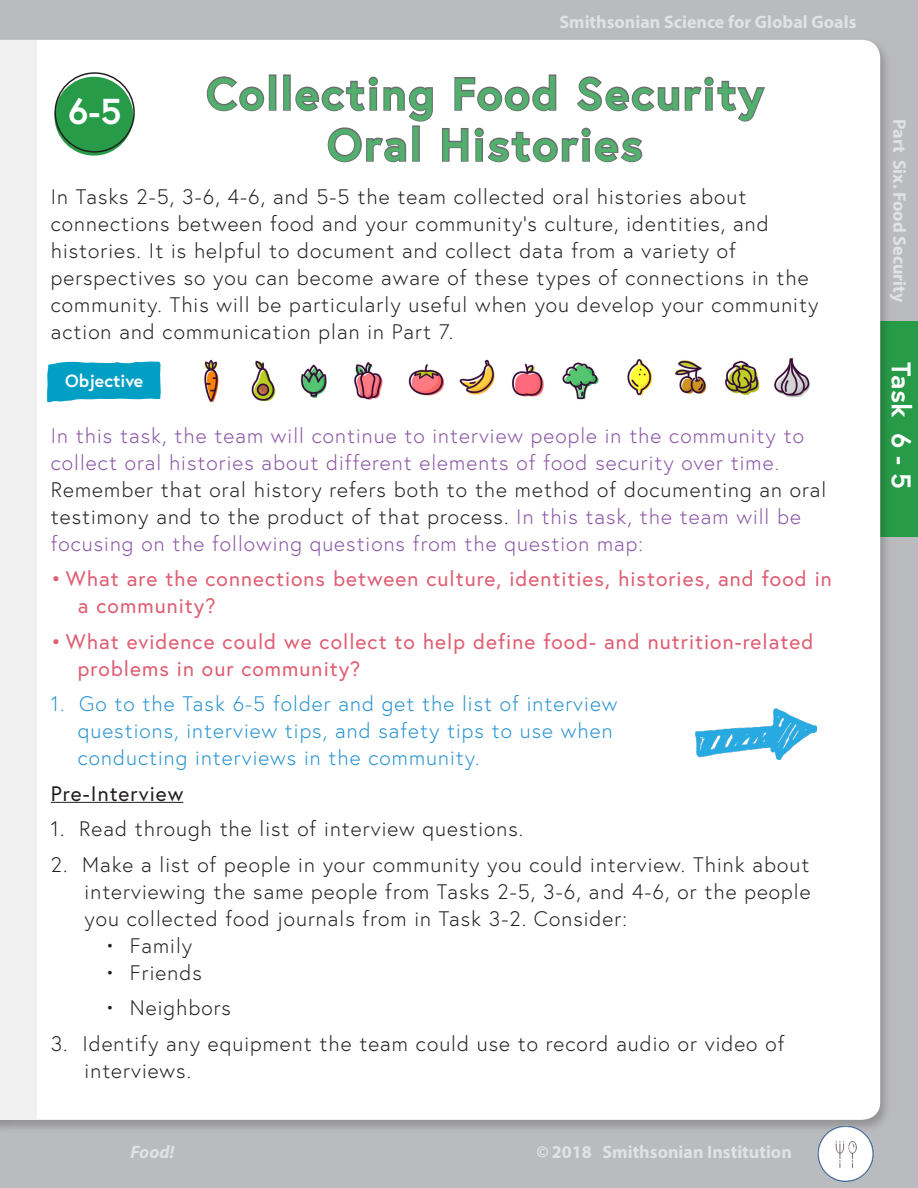
<style>
.page{position:relative;width:918px;height:1188px;background:#babbbe}
.page>*{position:absolute;margin:0;border:0;box-sizing:border-box;transform-origin:0 0}
.SECTION_pull_out_quo{font:700 45px/51px "Europa";letter-spacing:.05em;color:#52af6d;text-align:center}
.t1{font:700 36px "Europa";color:#fff}
.t2{font:700 27px "Europa";color:#fff}
.SECTION_pull_out_quo-2{font:300 21px/27px "Europa";letter-spacing:.05em;color:#231f20}
.SECTION_pull_out_quo-3{font:300 21px/27px "Europa";letter-spacing:.05em;color:#8a53a5}
.t3{font:21px/27px "Europa";letter-spacing:.05em;color:#df5e73}
.t4{font:300 21px/27px "Europa";letter-spacing:.05em;color:#2692ce}
.SECTION_pull_out_quo-4{font:21px "Europa";letter-spacing:.05em;color:#231f20}
.t5{font:700 18px "Myriad Pro";color:#e1e2e4}
.t6{font:italic 700 18px "Myriad Pro";color:#e1e2e4}
.t7{font:700 17.7px "Europa";color:#fff}
.s1{color:#231f20}
.s2{font-style:italic}
</style>
<div class="page">
<div style="left:871px;top:321px;width:47px;height:216px;background:#279b48"></div>
<div style="left:0;top:37px;width:892px;height:1097px;background:#231f20;opacity:.25"></div>
<div style="left:36px;top:40px;width:844px;height:1080px;background:#fff"></div>
<div style="left:0;top:40px;width:36px;height:1080px;background:#f0f0f1"></div>
<img style="left:797px;top:1118px;width:95px;height:64px">
<div style="left:54px;top:77px;width:79px;height:79px;background:#279b48;border-radius:50%"></div>
<div style="left:54px;top:72px;width:81px;height:81px;border:2px solid #231f20;border-radius:50%"></div>
<svg style="left:206px;top:75px;width:59px;height:37px;background:#d8d9d9"></svg>
<div style="left:269px;top:74px;width:7px;height:37px;border:2px solid #6c6d70"></div>
<div style="left:283px;top:74px;width:8px;height:37px;border:2px solid #6c6d70"></div>
<svg style="left:294px;top:76px;width:140px;height:87px;background:#e1e1e2"></svg>
<div style="left:412px;top:125px;width:8px;height:37px;border:2px solid #6c6d70"></div>
<svg style="left:441px;top:73px;width:326px;height:97px;background:#e7e7e7"></svg>
<hr style="left:51px;top:802px;width:132px;height:1px;background:#231f20">
<svg style="left:47px;top:362px;width:114px;height:40px;background:#15a7c8"></svg>
<img style="left:184px;top:358px;width:224px;height:45px">
<img style="left:391px;top:355px;width:215px;height:47px">
<img style="left:606px;top:349px;width:230px;height:54px">
<img style="left:696px;top:708px;width:121px;height:51px">
<p class="t5" style="left:559px;top:11px;width:299px">Smithsonian Science for Global Goals</p>
<p class="SECTION_pull_out_quo" style="left:206px;top:67px;width:559px">Collecting Food Security<br>Oral Histories</p>
<p class="SECTION_pull_out_quo-2" style="left:51px;top:183px;width:769px">In Tasks 2-5, 3-6, 4-6, and 5-5 the team collected oral histories about connections between food and your community’s culture, identities, and histories. It is helpful to document and collect data from a variety of perspectives so you can become aware of these types of connections in the community. This will be particularly useful when you develop your community action and communication plan in Part 7.</p>
<p class="t1" style="left:68px;top:87px;width:55px">6-5</p>
<p class="t7" style="left:65px;top:368px;width:80px">Objective</p>
<p class="SECTION_pull_out_quo-3" style="left:51px;top:422px;width:777px">In this task, the team will continue to interview people in the community to collect oral histories about different elements of food security over time.<br><span class="s1">Remember that oral history refers both to the method of documenting an oral testimony and to the product of that process.</span> In this task, the team will be focusing on the following questions from the question map:</p>
<p class="t3" style="left:78px;top:565px;width:755px;text-indent:-27px">• What are the connections between culture, identities, histories, and food in a community?</p>
<p class="t3" style="left:78px;top:628px;width:737px;text-indent:-27px">• What evidence could we collect to help define food- and nutrition-related problems in our community?</p>
<p class="t4" style="left:78px;top:690px;width:541px;text-indent:-27px">1. Go to the Task 6-5 folder and get the list of interview questions, interview tips, and safety tips to use when conducting interviews in the community.</p>
<p class="SECTION_pull_out_quo-4" style="left:51px;top:780px;width:134px">Pre-Interview</p>
<p class="SECTION_pull_out_quo-2" style="left:51px;top:815px;width:474px">1. Read through the list of interview questions.</p>
<p class="SECTION_pull_out_quo-2" style="left:85px;top:851px;width:727px;text-align:justify;text-indent:-34px">2. Make a list of people in your community you could interview. Think about interviewing the same people from Tasks 2-5, 3-6, and 4-6, or the people you collected food journals from in Task 3-2. Consider:</p>
<p class="SECTION_pull_out_quo-2" style="left:105px;top:932px;width:89px">• Family</p>
<p class="SECTION_pull_out_quo-2" style="left:105px;top:959px;width:98px">• Friends</p>
<p class="SECTION_pull_out_quo-2" style="left:105px;top:994px;width:127px">• Neighbors</p>
<p class="SECTION_pull_out_quo-2" style="left:85px;top:1030px;width:701px;text-indent:-34px">3. Identify any equipment the team could use to record audio or video of interviews.</p>
<p class="t6" style="left:130px;top:1140px;width:45px">Food!</p>
<p class="t5" style="left:536px;top:1140px;width:257px"><span class="s2">©</span> 2018 Smithsonian Institution</p>
<p class="t5" style="left:911px;top:119px;width:185px;rotate:90deg">Part Six. Food Security</p>
<p class="t2" style="left:920px;top:362px;width:128px;rotate:90deg">Task 6 - 5</p>
</div>
